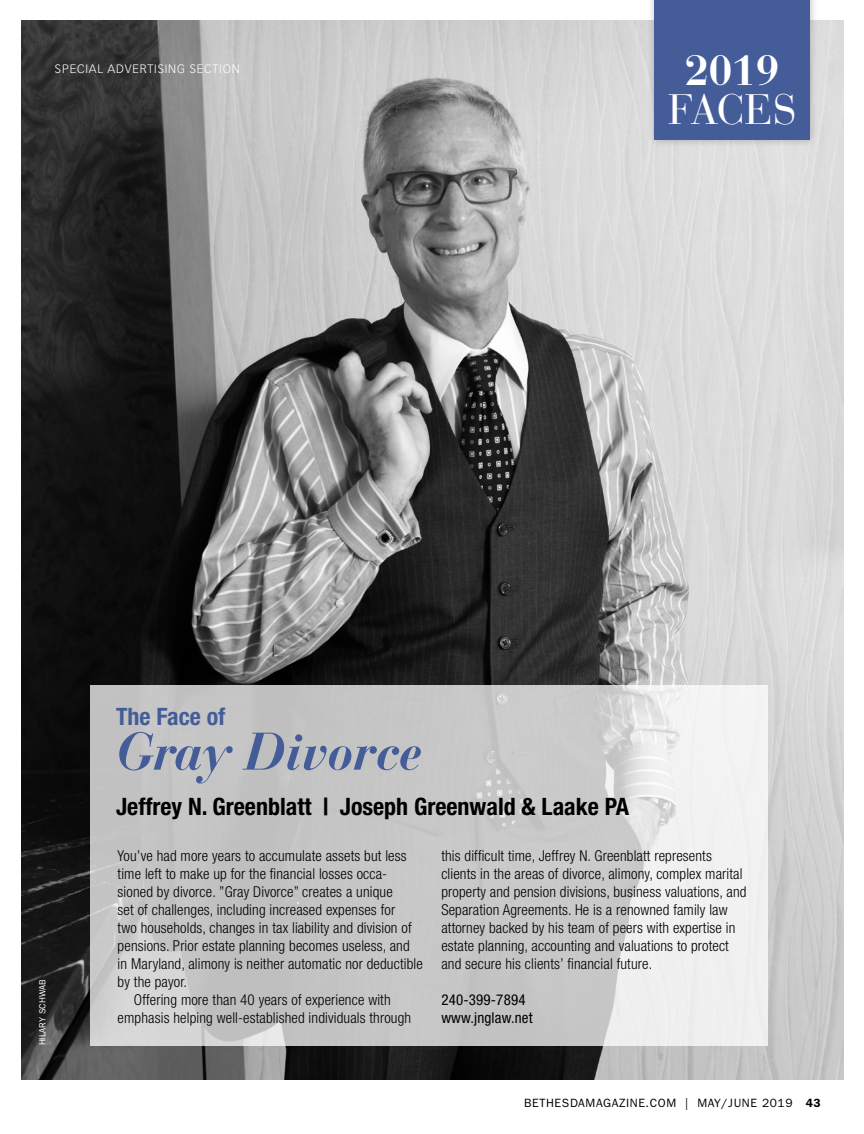
<style>
.page{position:relative;width:864px;height:1134px;background:#fff}
.page>*{position:absolute;margin:0;border:0;box-sizing:border-box;transform-origin:0 0}
.t1{font:italic 700 52.5px "Bauer Bodoni Std";letter-spacing:-.01em;color:#445d99}
.t2{font:42.3px "Bauer Bodoni Std";letter-spacing:-.025em;color:#fff}
.t3{font:700 42.3px "Bauer Bodoni Std";color:#fff}
.t4{font:700 condensed 24px "Helvetica Neue LT Std";color:#000}
.t5{font:700 condensed 24px "Helvetica Neue LT Std";color:#445d99}
.t6{font:300 condensed 15px/18px "Helvetica Neue LT Std";letter-spacing:.01em;color:#000}
.t7{font:condensed 15px/18px "Helvetica Neue LT Std";letter-spacing:.01em;color:#000}
.t8{font:12px "ITC Franklin Gothic Std";letter-spacing:.05em;color:#000}
.t9{font:300 12px "Vectora LT Std";letter-spacing:.07em;color:#fff}
.t10{font:9px "ITC Franklin Gothic Std";color:#fff}
.s1{font-weight:600}
</style>
<div class="page">
<img style="left:22px;top:21px;width:821px;height:1059px">
<svg style="left:91px;top:685px;width:677px;height:361px;fill:#c7c7c7"></svg>
<div style="left:646px;top:0;width:172px;height:148px;background:#000;opacity:.25"></div>
<div style="left:654px;top:0;width:156px;height:140px;background:#445d99"></div>
<p class="t9" style="left:55px;top:61px;width:186px">SPECIAL ADVERTISING SECTION</p>
<h2 class="t3" style="left:685px;top:45px;width:95px">2019</h2>
<h2 class="t2" style="left:668px;top:85px;width:130px">FACES</h2>
<p class="t10" style="left:37px;top:1045px;width:67px;rotate:-90deg">HILARY SCHWAB</p>
<h3 class="t5" style="left:116px;top:702px;width:111px">The Face of</h3>
<h1 class="t1" style="left:116px;top:719px;width:308px">Gray Divorce</h1>
<h3 class="t4" style="left:116px;top:792px;width:515px">Jeffrey N. Greenblatt | Joseph Greenwald &amp; Laake PA</h3>
<p class="t6" style="left:118px;top:846px;width:291px">You’ve had more years to accumulate assets but less</p>
<p class="t6" style="left:118px;top:864px;width:271px">time left to make up for the financial losses occa-</p>
<p class="t6" style="left:118px;top:882px;width:277px">sioned by divorce. ”Gray Divorce” creates a unique</p>
<p class="t6" style="left:118px;top:900px;width:279px">set of challenges, including increased expenses for</p>
<p class="t6" style="left:118px;top:918px;width:296px">two households, changes in tax liability and division of</p>
<p class="t6" style="left:118px;top:936px;width:294px">pensions. Prior estate planning becomes useless, and</p>
<p class="t6" style="left:118px;top:954px;width:307px">in Maryland, alimony is neither automatic nor deductible</p>
<p class="t6" style="left:118px;top:972px;width:71px">by the payor.</p>
<p class="t6" style="left:134px;top:990px;width:258px">Offering more than 40 years of experience with</p>
<p class="t6" style="left:118px;top:1008px;width:295px">emphasis helping well-established individuals through</p>
<p class="t6" style="left:441px;top:846px;width:307px">this difficult time, Jeffrey N. Greenblatt represents clients in the areas of divorce, alimony, complex marital property and pension divisions, business valuations, and Separation Agreements. He is a renowned family law attorney backed by his team of peers with expertise in estate planning, accounting and valuations to protect and secure his clients’ financial future.</p>
<p class="t7" style="left:441px;top:990px;width:93px">240-399-7894 www.jnglaw.net</p>
<p class="t8" style="left:524px;top:1096px;width:298px">BETHESDAMAGAZINE.COM | MAY/JUNE 2019 <span class="s1">43</span></p>
</div>
